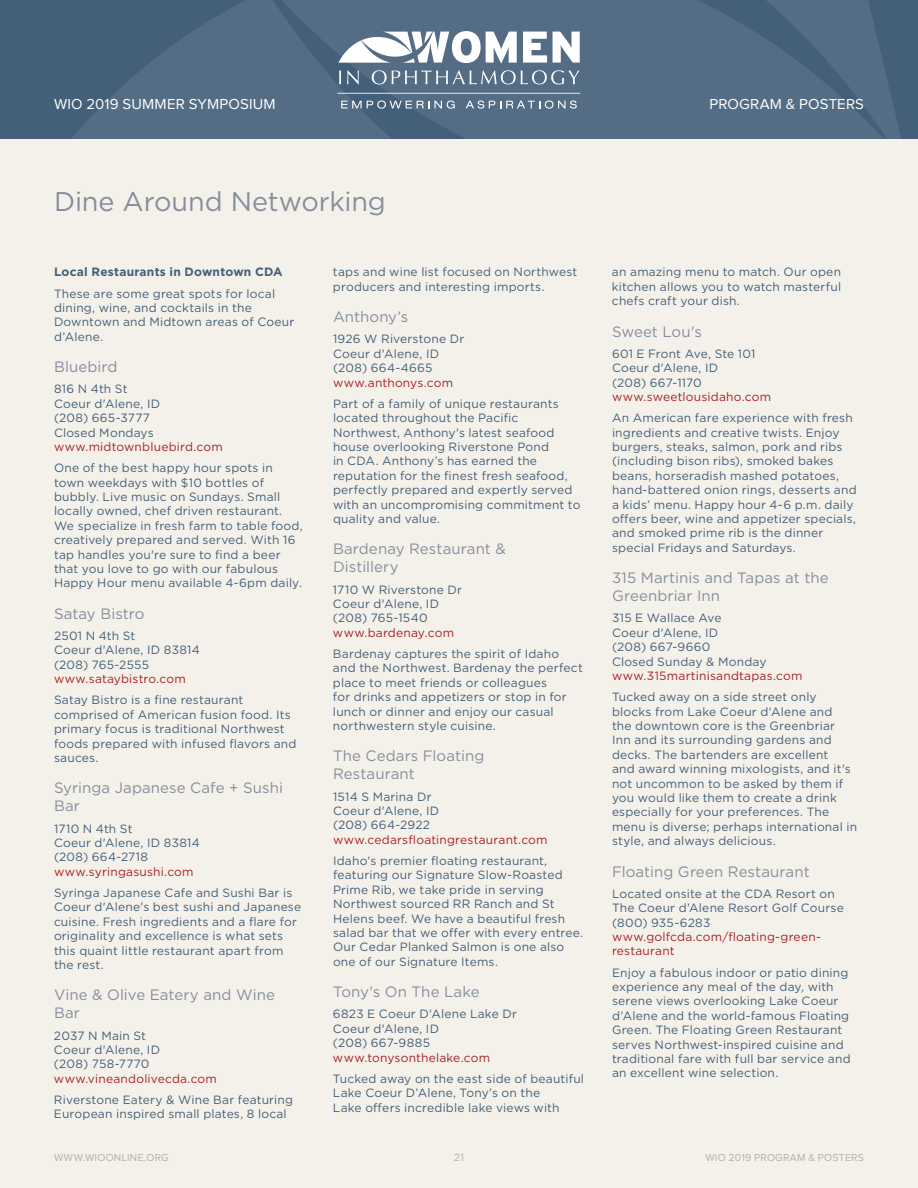
<style>
.page{position:relative;width:918px;height:1188px;background:#f4f1ea}
.page>*{position:absolute;margin:0;border:0;box-sizing:border-box;transform-origin:0 0}
.t1{font:27px "Gotham";letter-spacing:-.005em;color:#868e9d}
.t2{font:15px/18px "Gotham";letter-spacing:.005em;color:#868e9d}
.t3{font:15px "Proxima Nova";letter-spacing:.01em;color:#fff}
.t4{font:12px/14.4px "Gotham";letter-spacing:.015em;color:#445f78}
.t5{font:12px/14.4px "Gotham";letter-spacing:.015em;color:#a92125}
.t6{font:700 12px "Gotham";letter-spacing:.02em;color:#445f78}
.t7{font:10.5px "Proxima Nova";letter-spacing:.025em;color:#b7b0ae}
.t8{font:10.5px "Gotham";color:#b7b0ae}
</style>
<div class="page">
<svg style="left:889px;top:0;width:12px;height:139px;background:#46617b"></svg>
<svg style="left:637px;top:0;width:252px;height:139px;background:#516b83"></svg>
<svg style="left:1px;top:0;width:636px;height:139px;background:#4e6881"></svg>
<svg style="left:553px;top:32px;width:27px;height:31px"></svg>
<svg style="left:523px;top:32px;width:24px;height:31px"></svg>
<svg style="left:372px;top:70px;width:207px;height:14px;background:#75899d"></svg>
<svg style="left:347px;top:70px;width:12px;height:14px"></svg>
<svg style="left:339px;top:71px;width:2px;height:13px"></svg>
<svg style="left:338px;top:31px;width:179px;height:33px;background:#b5c0ca"></svg>
<svg style="left:341px;top:100px;width:114px;height:9px"></svg>
<svg style="left:466px;top:100px;width:111px;height:9px"></svg>
<hr style="left:338px;top:93px;width:242px;height:1px;background:#fff">
<hr style="left:0;top:0;width:1px;height:139px;background:#435f79">
<p class="t3" style="left:54px;top:97px;width:223px">WIO 2019 SUMMER SYMPOSIUM</p>
<p class="t3" style="left:709px;top:97px;width:156px">PROGRAM &amp; POSTERS</p>
<h1 class="t1" style="left:54px;top:184px;width:333px">Dine Around Networking</h1>
<p class="t6" style="left:54px;top:264px;width:230px">Local Restaurants in Downtown CDA</p>
<p class="t4" style="left:54px;top:286px;width:242px">These are some great spots for local dining, wine, and cocktails in the<br>Downtown and Midtown areas of Coeur d’Alene.</p>
<p class="t2" style="left:54px;top:358px;width:65px">Bluebird</p>
<p class="t4" style="left:54px;top:382px;width:108px">816 N 4th St<br>Coeur d'Alene, ID (208) 665-3777<br>Closed Mondays</p>
<p class="t5" style="left:54px;top:439px;width:170px">www.midtownbluebird.com</p>
<p class="t4" style="left:54px;top:460px;width:250px">One of the best happy hour spots in town weekdays with $10 bottles of bubbly. Live music on Sundays. Small locally owned, chef driven restaurant.<br>We specialize in fresh farm to table food, creatively prepared and served. With 16 tap handles you're sure to find a beer that you love to go with our fabulous Happy Hour menu available 4-6pm daily.</p>
<p class="t2" style="left:54px;top:604px;width:92px">Satay Bistro</p>
<p class="t4" style="left:54px;top:628px;width:147px">2501 N 4th St<br>Coeur d'Alene, ID 83814 (208) 765-2555</p>
<p class="t5" style="left:54px;top:671px;width:133px">www.sataybistro.com</p>
<p class="t4" style="left:54px;top:693px;width:244px">Satay Bistro is a fine restaurant comprised of American fusion food. Its primary focus is traditional Northwest foods prepared with infused flavors and sauces.</p>
<p class="t2" style="left:54px;top:779px;width:230px">Syringa Japanese Cafe + Sushi<br>Bar</p>
<p class="t4" style="left:54px;top:821px;width:147px">1710 N 4th St<br>Coeur d'Alene, ID 83814 (208) 664-2718</p>
<p class="t5" style="left:54px;top:864px;width:141px">www.syringasushi.com</p>
<p class="t4" style="left:54px;top:885px;width:249px">Syringa Japanese Cafe and Sushi Bar is Coeur d'Alene's best sushi and Japanese cuisine. Fresh ingredients and a flare for originality and excellence is what sets this quaint little restaurant apart from the rest.</p>
<p class="t2" style="left:54px;top:986px;width:223px">Vine &amp; Olive Eatery and Wine<br>Bar</p>
<p class="t4" style="left:54px;top:1028px;width:108px">2037 N Main St<br>Coeur d'Alene, ID (208) 758-7770</p>
<p class="t5" style="left:54px;top:1071px;width:164px">www.vineandolivecda.com</p>
<p class="t4" style="left:54px;top:1092px;width:241px">Riverstone Eatery &amp; Wine Bar featuring<br>European inspired small plates, 8 local</p>
<p class="t4" style="left:333px;top:265px;width:246px">taps and wine list focused on Northwest producers and interesting imports.</p>
<p class="t2" style="left:333px;top:308px;width:77px">Anthony’s</p>
<p class="t4" style="left:333px;top:332px;width:133px">1926 W Riverstone Dr<br>Coeur d'Alene, ID (208) 664-4665</p>
<p class="t5" style="left:333px;top:375px;width:122px">www.anthonys.com</p>
<p class="t4" style="left:333px;top:396px;width:249px">Part of a family of unique restaurants located throughout the Pacific Northwest, Anthony's latest seafood house overlooking Riverstone Pond<br>in CDA. Anthony’s has earned the reputation for the finest fresh seafood, perfectly prepared and expertly served with an uncompromising commitment to quality and value.</p>
<p class="t2" style="left:333px;top:540px;width:174px">Bardenay Restaurant &amp;<br>Distillery</p>
<p class="t4" style="left:333px;top:582px;width:130px">1710 W Riverstone Dr<br>Coeur d'Alene, ID (208) 765-1540</p>
<p class="t5" style="left:333px;top:625px;width:123px">www.bardenay.com</p>
<p class="t4" style="left:333px;top:646px;width:252px">Bardenay captures the spirit of Idaho and the Northwest. Bardenay the perfect place to meet friends or colleagues<br>for drinks and appetizers or stop in for lunch or dinner and enjoy our casual northwestern style cuisine.</p>
<p class="t2" style="left:333px;top:747px;width:153px">The Cedars Floating<br>Restaurant</p>
<p class="t4" style="left:333px;top:789px;width:108px">1514 S Marina Dr<br>Coeur d'Alene, ID (208) 664-2922</p>
<p class="t5" style="left:333px;top:832px;width:216px">www.cedarsfloatingrestaurant.com</p>
<p class="t4" style="left:333px;top:853px;width:252px">Idaho's premier floating restaurant, featuring our Signature Slow-Roasted Prime Rib, we take pride in serving Northwest sourced RR Ranch and St Helens beef. We have a beautiful fresh salad bar that we offer with every entree.<br>Our Cedar Planked Salmon is one also one of our Signature Items.</p>
<p class="t2" style="left:333px;top:983px;width:148px">Tony's On The Lake</p>
<p class="t4" style="left:333px;top:1007px;width:185px">6823 E Coeur D'Alene Lake Dr<br>Coeur d'Alene, ID<br>(208) 667-9885</p>
<p class="t5" style="left:333px;top:1050px;width:159px">www.tonysonthelake.com</p>
<p class="t4" style="left:333px;top:1071px;width:253px">Tucked away on the east side of beautiful<br>Lake Coeur D’Alene, Tony’s on the<br>Lake offers incredible lake views with</p>
<p class="t4" style="left:612px;top:265px;width:231px;text-align:justify">an amazing menu to match. Our open kitchen allows you to watch masterful chefs craft your dish.</p>
<p class="t2" style="left:612px;top:322px;width:91px">Sweet Lou's</p>
<p class="t4" style="left:612px;top:346px;width:145px">601 E Front Ave, Ste 101<br>Coeur d'Alene, ID<br>(208) 667-1170</p>
<p class="t5" style="left:612px;top:389px;width:161px">www.sweetlousidaho.com</p>
<p class="t4" style="left:612px;top:410px;width:246px">An American fare experience with fresh ingredients and creative twists. Enjoy burgers, steaks, salmon, pork and ribs (including bison ribs), smoked bakes beans, horseradish mashed potatoes, hand-battered onion rings, desserts and a kids’ menu. Happy hour 4-6 p.m. daily offers beer, wine and appetizer specials, and smoked prime rib is the dinner special Fridays and Saturdays.</p>
<p class="t2" style="left:612px;top:569px;width:218px">315 Martinis and Tapas at the<br>Greenbriar Inn</p>
<p class="t4" style="left:612px;top:611px;width:156px">315 E Wallace Ave<br>Coeur d'Alene, ID<br>(208) 667-9660<br>Closed Sunday &amp; Monday</p>
<p class="t5" style="left:612px;top:668px;width:192px">www.315martinisandtapas.com</p>
<p class="t4" style="left:612px;top:689px;width:247px">Tucked away on a side street only blocks from Lake Coeur d'Alene and<br>the downtown core is the Greenbriar<br>Inn and its surrounding gardens and decks. The bartenders are excellent<br>and award winning mixologists, and it's not uncommon to be asked by them if you would like them to create a drink especially for your preferences. The menu is diverse; perhaps international in style, and always delicious.</p>
<p class="t2" style="left:612px;top:862px;width:199px">Floating Green Restaurant</p>
<p class="t4" style="left:612px;top:886px;width:233px">Located onsite at the CDA Resort on<br>The Coeur d'Alene Resort Golf Course (800) 935-6283</p>
<p class="t5" style="left:612px;top:929px;width:210px">www.golfcda.com/floating-green&shy;restaurant</p>
<p class="t4" style="left:612px;top:965px;width:240px">Enjoy a fabulous indoor or patio dining experience any meal of the day, with serene views overlooking Lake Coeur d’Alene and the world-famous Floating Green. The Floating Green Restaurant serves Northwest-inspired cuisine and traditional fare with full bar service and an excellent wine selection.</p>
<p class="t7" style="left:54px;top:1152px;width:116px">WWW.WIOONLINE.ORG</p>
<p class="t8" style="left:454px;top:1151px;width:12px">21</p>
<p class="t7" style="left:705px;top:1152px;width:160px">WIO 2019 PROGRAM &amp; POSTERS</p>
</div>
